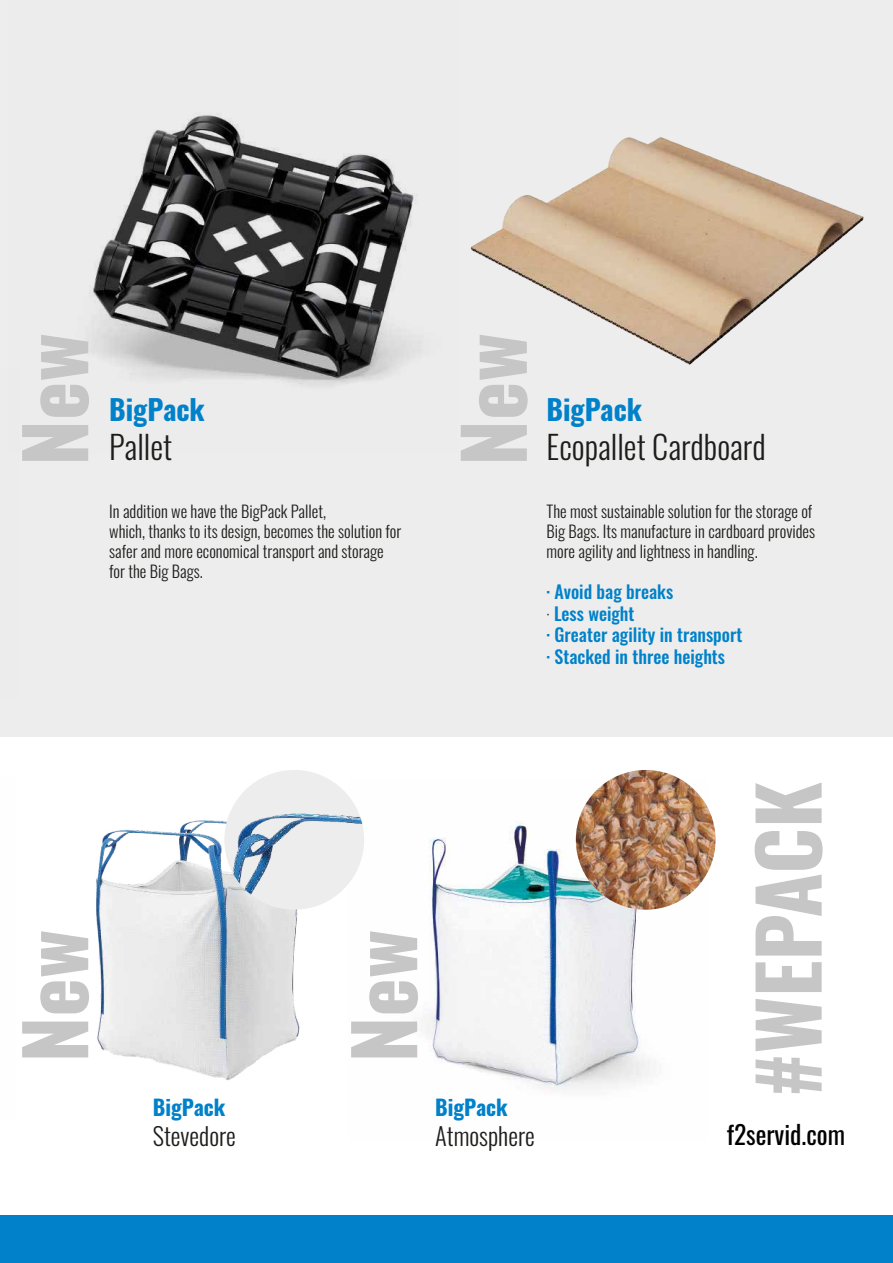
<style>
.page{position:relative;width:893px;height:1263px;background:#fff}
.page>*{position:absolute;margin:0;border:0;box-sizing:border-box;transform-origin:0 0}
.t1{font:700 81.6px "Oswald";color:#c6c6c6}
.t2{font:300 32.25px "Oswald";color:#1d1d1b}
.t3{font:700 28.2px "Oswald";color:#0081c9}
.t4{font:25.5px "Oswald";color:#010101}
.t5{font:300 24.45px "Oswald";color:#1d1d1b}
.t6{font:700 21.45px "Oswald";color:#0081c9}
.t7{font:500 18px/21.6px "Oswald";color:#0081c9}
.t8{font:300 16.5px/19.8px "Oswald";color:#1d1d1b}
.s1{font-weight:300;font-size:16.5px;color:#1d1d1b}
</style>
<div class="page">
<div style="left:0;top:0;width:893px;height:736px;background:#ededed"></div>
<img style="left:96px;top:783px;width:250px;height:298px">
<img style="left:471px;top:137px;width:393px;height:228px">
<img style="left:350px;top:798px;width:301px;height:293px">
<img style="left:89px;top:113px;width:332px;height:273px">
<div style="left:0;top:1215px;width:893px;height:48px;background:#0081c9"></div>
<img style="left:224px;top:770px;width:140px;height:140px;border-radius:70px">
<img style="left:576px;top:770px;width:140px;height:140px">
<h1 class="t1" style="left:-18px;top:466px;width:134px;rotate:-90deg">New</h1>
<h1 class="t1" style="left:421px;top:466px;width:134px;rotate:-90deg">New</h1>
<h3 class="t3" style="left:109px;top:384px;width:97px">BigPack</h3>
<h2 class="t2" style="left:109px;top:418px;width:64px">Pallet</h2>
<p class="t8" style="left:109px;top:500px;width:294px">In addition we have the BigPack Pallet,<br>which, thanks to its design, becomes the solution for safer and more economical transport and storage for the Big Bags.</p>
<h3 class="t3" style="left:546px;top:384px;width:97px">BigPack</h3>
<h2 class="t2" style="left:546px;top:418px;width:221px">Ecopallet Cardboard</h2>
<p class="t8" style="left:546px;top:500px;width:270px">The most sustainable solution for the storage of<br>Big Bags. Its manufacture in cardboard provides more agility and lightness in handling.</p>
<p class="t7" style="left:546px;top:579px;width:197px">· Avoid bag breaks<br><span class="s1">·</span> Less weight<br>· Greater agility in transport · Stacked in three heights</p>
<h1 class="t1" style="left:-18px;top:1062px;width:134px;rotate:-90deg">New</h1>
<h1 class="t1" style="left:311px;top:1062px;width:134px;rotate:-90deg">New</h1>
<h3 class="t6" style="left:153px;top:1088px;width:74px">BigPack</h3>
<h3 class="t5" style="left:153px;top:1114px;width:85px">Stevedore</h3>
<h3 class="t6" style="left:435px;top:1088px;width:74px">BigPack</h3>
<h3 class="t5" style="left:435px;top:1114px;width:101px">Atmosphere</h3>
<h1 class="t1" style="left:716px;top:1097px;width:317px;rotate:-90deg">#WEPACK</h1>
<h3 class="t4" style="left:727px;top:1111px;width:120px">f2servid.com</h3>
</div>
